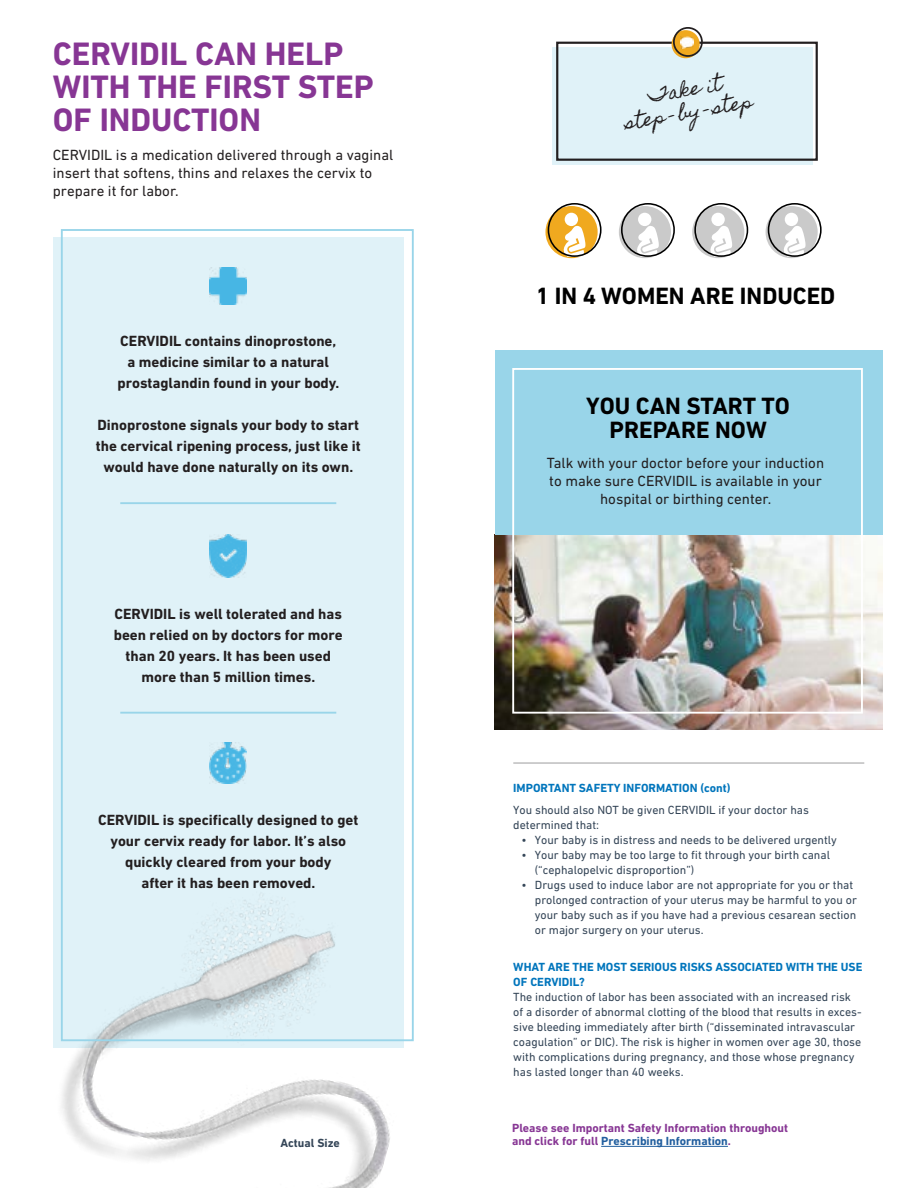
<style>
.page{position:relative;width:918px;height:1188px;background:#fff}
.page>*{position:absolute;margin:0;border:0;box-sizing:border-box;transform-origin:0 0}
.t1{font:700 33px/33px "DIN Next CYR";color:#873694}
.t2{font:700 24px/24px "DIN Next CYR";color:#000;text-align:center}
.t3{font:17.7px/23px "Homemade Apple";color:#231f20;text-align:center}
.t4{font:700 15px/21px "DIN Next CYR";color:#231f20;text-align:center}
.t5{font:15px/18px "DIN Next CYR";color:#231f20}
.t6{font:12px/15px "DIN Next CYR";color:#344557}
.t7{font:700 12px/15px "DIN Next CYR";color:#0075bc}
.t8{font:700 12px/13.5px "DIN Next CYR";color:#873694}
.t9{font:700 12px "DIN Next CYR";color:#344557}
.s1{color:#215e9e}
</style>
<div class="page">
<div style="left:53px;top:238px;width:351px;height:810px;background:#e0f2f8"></div>
<hr style="left:120px;top:502px;width:216px;height:2px;background:#99d5e9">
<hr style="left:120px;top:712px;width:216px;height:2px;background:#99d5e9">
<img style="left:210px;top:743px;width:37px;height:40px">
<img style="left:210px;top:268px;width:37px;height:36px">
<img style="left:210px;top:534px;width:36px;height:43px">
<img style="left:61px;top:895px;width:353px;height:293px">
<div style="left:61px;top:229px;width:353px;height:812px;border:2px solid #99d5e9"></div>
<img style="left:495px;top:535px;width:388px;height:195px">
<div style="left:495px;top:350px;width:388px;height:185px;background:#99d5e9"></div>
<div style="left:512px;top:368px;width:351px;height:346px;border:2px solid #fff"></div>
<svg style="left:545px;top:206px;width:53px;height:52px"></svg>
<svg style="left:564px;top:225px;width:21px;height:32px"></svg>
<div style="left:565px;top:213px;width:13px;height:13px;background:#fff;border-radius:50%"></div>
<div style="left:548px;top:203px;width:54px;height:54px;border:2px solid #000;border-radius:50%"></div>
<svg style="left:619px;top:206px;width:52px;height:52px"></svg>
<svg style="left:637px;top:225px;width:22px;height:32px"></svg>
<div style="left:638px;top:213px;width:13px;height:13px;background:#fff;border-radius:50%"></div>
<div style="left:621px;top:203px;width:54px;height:54px;border:2px solid #000;border-radius:50%"></div>
<svg style="left:692px;top:206px;width:52px;height:52px"></svg>
<svg style="left:710px;top:225px;width:22px;height:32px"></svg>
<div style="left:711px;top:213px;width:14px;height:13px;background:#fff;border-radius:50%"></div>
<div style="left:694px;top:203px;width:54px;height:54px;border:2px solid #000;border-radius:50%"></div>
<svg style="left:766px;top:206px;width:52px;height:52px"></svg>
<svg style="left:784px;top:225px;width:22px;height:32px"></svg>
<div style="left:785px;top:213px;width:13px;height:13px;background:#fff;border-radius:50%"></div>
<div style="left:768px;top:203px;width:54px;height:54px;border:2px solid #000;border-radius:50%"></div>
<hr style="left:513px;top:762px;width:351px;height:2px;background:#4e4e4f">
<div style="left:553px;top:47px;width:260px;height:117px;background:#e0f2f8"></div>
<div style="left:556px;top:42px;width:262px;height:119px;border:2px solid #231f20"></div>
<svg style="left:672px;top:30px;width:28px;height:28px"></svg>
<div style="left:673px;top:27px;width:30px;height:30px;border:2px solid #231f20;border-radius:50%"></div>
<svg style="left:681px;top:37px;width:12px;height:12px"></svg>
<hr style="left:601px;top:1146px;width:127px;height:1px;background:#215e9e">
<h1 class="t1" style="left:53px;top:37px;width:323px">CERVIDIL CAN HELP<br>WITH THE FIRST STEP<br>OF INDUCTION</h1>
<p class="t5" style="left:53px;top:146px;width:342px">CERVIDIL is a medication delivered through a vaginal insert that softens, thins and relaxes the cervix to prepare it for labor.</p>
<p class="t4" style="left:117px;top:330px;width:223px">CERVIDIL contains dinoprostone, a medicine similar to a natural prostaglandin found in your body.</p>
<p class="t4" style="left:96px;top:414px;width:267px">Dinoprostone signals your body to start the cervical ripening process, just like it would have done naturally on its own.</p>
<p class="t4" style="left:114px;top:603px;width:231px">CERVIDIL is well tolerated and has been relied on by doctors for more than 20 years. It has been used more than 5 million times.</p>
<p class="t4" style="left:98px;top:809px;width:262px">CERVIDIL is specifically designed to get your cervix ready for labor. It’s also quickly cleared from your body<br>after it has been removed.</p>
<p class="t9" style="left:281px;top:1136px;width:61px">Actual Size</p>
<h3 class="t3" style="left:620px;top:90px;width:131px;rotate:-10deg">Take it<br>step - by - step</h3>
<h2 class="t2" style="left:536px;top:284px;width:301px">1 IN 4 WOMEN ARE INDUCED</h2>
<h2 class="t2" style="left:586px;top:394px;width:205px">YOU CAN START TO<br>PREPARE NOW</h2>
<p class="t5" style="left:547px;top:454px;width:279px;text-align:center">Talk with your doctor before your induction to make sure CERVIDIL is available in your hospital or birthing center.</p>
<p class="t7" style="left:513px;top:781px;width:219px">IMPORTANT SAFETY INFORMATION (cont)</p>
<p class="t6" style="left:513px;top:802px;width:297px">You should also NOT be given CERVIDIL if your doctor has determined that:</p>
<p class="t6" style="left:521px;top:832px;width:317px">• Your baby is in distress and needs to be delivered urgently</p>
<p class="t6" style="left:535px;top:847px;width:297px;text-indent:-14px">• Your baby may be too large to fit through your birth canal (“cephalopelvic disproportion”)</p>
<p class="t6" style="left:535px;top:877px;width:324px;text-indent:-14px">• Drugs used to induce labor are not appropriate for you or that prolonged contraction of your uterus may be harmful to you or your baby such as if you have had a previous cesarean section or major surgery on your uterus.</p>
<p class="t7" style="left:513px;top:959px;width:351px">WHAT ARE THE MOST SERIOUS RISKS ASSOCIATED WITH THE USE<br>OF CERVIDIL?</p>
<p class="t6" style="left:513px;top:989px;width:350px">The induction of labor has been associated with an increased risk of a disorder of abnormal clotting of the blood that results in exces&shy;sive bleeding immediately after birth (“disseminated intravascular coagulation” or DIC). The risk is higher in women over age 30, those with complications during pregnancy, and those whose pregnancy has lasted longer than 40 weeks.</p>
<p class="t8" style="left:512px;top:1121px;width:278px">Please see Important Safety Information throughout and click for full <span class="s1">Prescribing Information</span>.</p>
</div>
